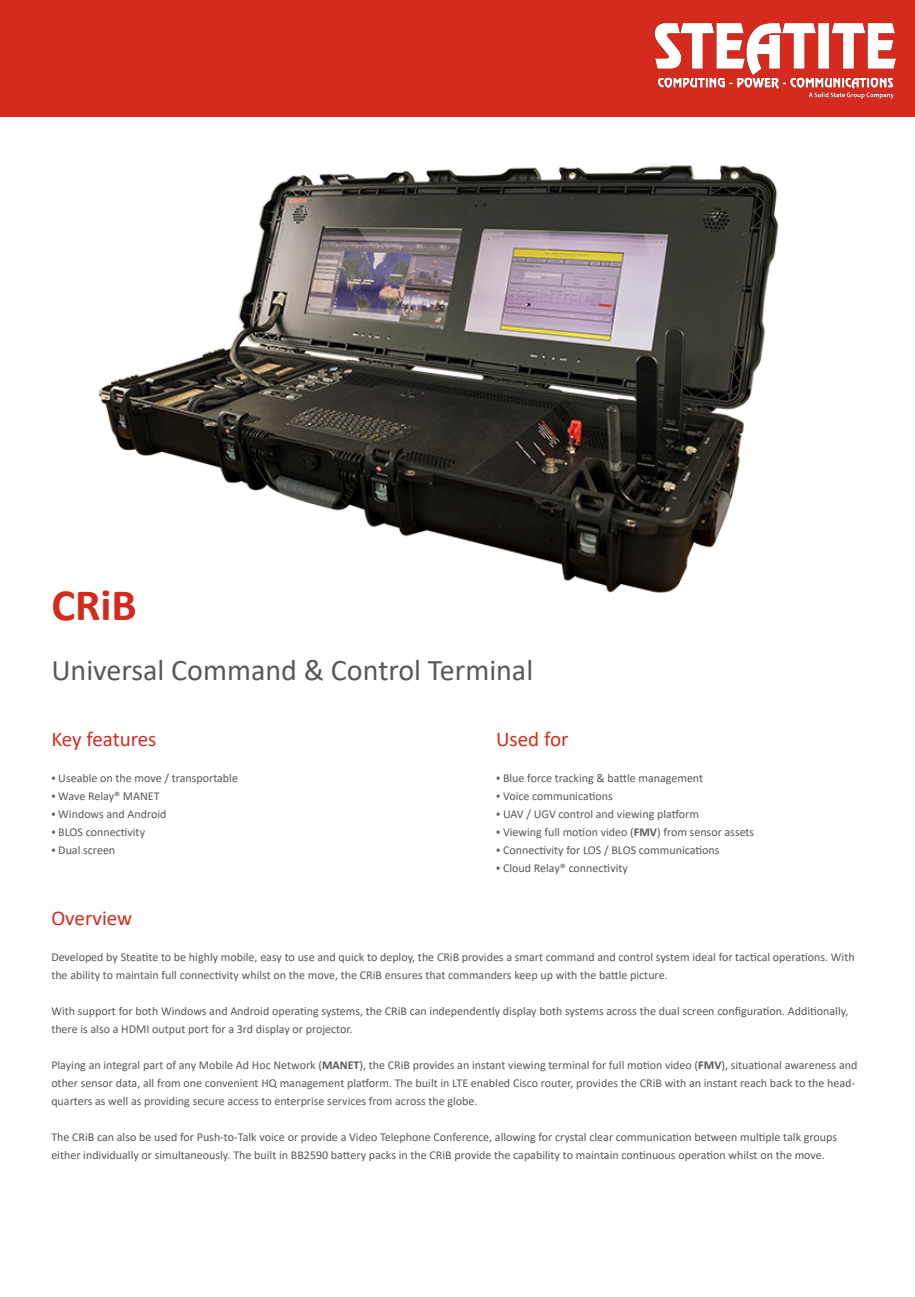
<style>
.page{position:relative;width:915px;height:1297px;background:#fff}
.page>*{position:absolute;margin:0;border:0;box-sizing:border-box;transform-origin:0 0}
.t1{font:700 45px "Calibri";color:#d52b1e}
.t2{font:30px "Calibri";color:#57585a}
.t3{font:21px "Calibri";color:#d52b1e}
.t4{font:12px/18px "Calibri";color:#57585a}
.s1{font-weight:700}
</style>
<div class="page">
<div style="left:0;top:0;width:914px;height:117px;background:#d52b1e"></div>
<img style="left:654px;top:23px;width:241px;height:76px">
<img style="left:98px;top:164px;width:681px;height:429px">
<p class="t1" style="left:51px;top:573px;width:87px">CRiB</p>
<p class="t2" style="left:51px;top:649px;width:483px">Universal Command &amp; Control Terminal</p>
<p class="t3" style="left:51px;top:725px;width:107px">Key features</p>
<p class="t4" style="left:51px;top:769px;width:188px">▪ Useable on the move / transportable</p>
<p class="t4" style="left:51px;top:787px;width:110px">▪ Wave Relay® MANET</p>
<p class="t4" style="left:51px;top:805px;width:117px">▪ Windows and Android</p>
<p class="t4" style="left:51px;top:823px;width:95px">▪ BLOS connectivity</p>
<p class="t4" style="left:51px;top:841px;width:65px">▪ Dual screen</p>
<p class="t3" style="left:496px;top:725px;width:74px">Used for</p>
<p class="t4" style="left:496px;top:769px;width:208px">▪ Blue force tracking &amp; battle management</p>
<p class="t4" style="left:496px;top:787px;width:118px">▪ Voice communications</p>
<p class="t4" style="left:496px;top:805px;width:204px">▪ UAV / UGV control and viewing platform</p>
<p class="t4" style="left:496px;top:823px;width:260px">▪ Viewing full motion video (<span class="s1">FMV</span>) from sensor assets</p>
<p class="t4" style="left:496px;top:841px;width:225px">▪ Connectivity for LOS / BLOS communications</p>
<p class="t4" style="left:496px;top:859px;width:133px">▪ Cloud Relay® connectivity</p>
<p class="t3" style="left:51px;top:903px;width:82px">Overview</p>
<p class="t4" style="left:51px;top:947px;width:804px">Developed by Steatite to be highly mobile, easy to use and quick to deploy, the CRiB provides a smart command and control system ideal for tactical operations. With the ability to maintain full connectivity whilst on the move, the CRiB ensures that commanders keep up with the battle picture.</p>
<p class="t4" style="left:51px;top:1001px;width:798px">With support for both Windows and Android operating systems, the CRiB can independently display both systems across the dual screen configuration. Additionally, there is also a HDMI output port for a 3rd display or projector.</p>
<p class="t4" style="left:51px;top:1055px;width:807px">Playing an integral part of any Mobile Ad Hoc Network (<span class="s1">MANET</span>), the CRiB provides an instant viewing terminal for full motion video (<span class="s1">FMV</span>), situational awareness and other sensor data, all from one convenient HQ management platform. The built in LTE enabled Cisco router, provides the CRiB with an instant reach back to the head&shy;quarters as well as providing secure access to enterprise services from across the globe.</p>
<p class="t4" style="left:51px;top:1127px;width:787px">The CRiB can also be used for Push-to-Talk voice or provide a Video Telephone Conference, allowing for crystal clear communication between multiple talk groups either individually or simultaneously. The built in BB2590 battery packs in the CRiB provide the capability to maintain continuous operation whilst on the move.</p>
</div>
